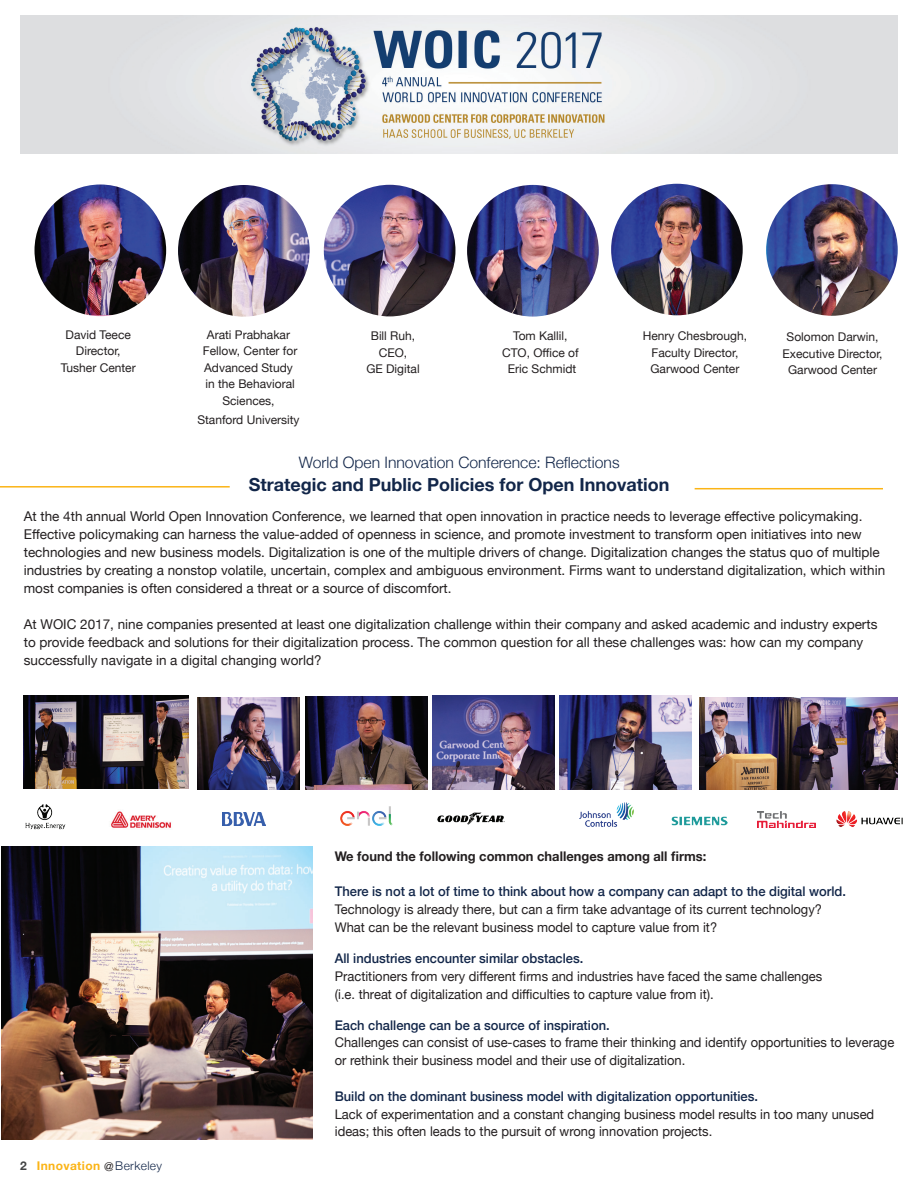
<style>
.page{position:relative;width:918px;height:1188px;background:#fff}
.page>*{position:absolute;margin:0;border:0;box-sizing:border-box;transform-origin:0 0}
.t1{font:700 18px "Helvetica Neue";color:#122649}
.t2{font:300 15.75px "Helvetica Neue";color:#122649}
.t3{font:13.5px/18px "Helvetica Neue";color:#231f20}
.t4{font:13.35px/17.7px "Helvetica Neue";color:#231f20}
.t5{font:500 13.35px "Helvetica Neue";color:#122649}
.t6{font:700 13.35px "Helvetica Neue";color:#231f20}
.t7{font:12px/16.5px "Helvetica Neue";color:#231f20;text-align:center}
.t8{font:700 12px "Helvetica Neue";letter-spacing:.03em;color:#fbb416}
.s1{color:#434445}
.s2{font-family:"Helvetica";font-weight:300;color:#231f20}
.s3{font-weight:300;color:#122649}
</style>
<div class="page">
<img style="left:20px;top:16px;width:878px;height:138px">
<img style="left:467px;top:185px;width:132px;height:132px;border-radius:66px">
<img style="left:178px;top:185px;width:132px;height:132px;border-radius:66px">
<img style="left:324px;top:185px;width:131px;height:131px;border-radius:66px">
<img style="left:611px;top:184px;width:132px;height:131px;border-radius:66px">
<img style="left:766px;top:184px;width:132px;height:132px;border-radius:66px">
<img style="left:34px;top:184px;width:132px;height:132px;border-radius:66px">
<hr style="left:695px;top:488px;width:223px;height:1px;background:#fbb416">
<hr style="left:0;top:486px;width:230px;height:2px;background:#fbb416">
<img style="left:24px;top:696px;width:165px;height:92px">
<img style="left:198px;top:697px;width:101px;height:93px">
<img style="left:306px;top:696px;width:121px;height:94px">
<img style="left:433px;top:696px;width:121px;height:94px">
<img style="left:559px;top:696px;width:132px;height:93px">
<img style="left:700px;top:697px;width:198px;height:93px">
<img style="left:2px;top:847px;width:311px;height:292px">
<img style="left:340px;top:806px;width:53px;height:19px">
<img style="left:111px;top:811px;width:60px;height:18px">
<img style="left:223px;top:812px;width:43px;height:13px">
<img style="left:437px;top:812px;width:68px;height:13px">
<img style="left:579px;top:802px;width:55px;height:25px">
<img style="left:672px;top:816px;width:56px;height:10px">
<img style="left:25px;top:804px;width:41px;height:26px">
<img style="left:757px;top:811px;width:58px;height:16px">
<img style="left:883px;top:488px;width:35px;height:1px">
<img style="left:836px;top:811px;width:67px;height:16px">
<p class="t7" style="left:61px;top:327px;width:76px">David Teece<br>Director,<br>Tusher Center</p>
<p class="t7" style="left:203px;top:327px;width:96px">Arati Prabhakar<br>Fellow, Center for<br>Advanced Study in the Behavioral<br>Sciences,</p>
<p class="t7" style="left:197px;top:412px;width:104px">Stanford University</p>
<p class="t7" style="left:366px;top:328px;width:55px">Bill Ruh,<br>CEO,<br>GE Digital</p>
<p class="t7" style="left:502px;top:328px;width:78px">Tom Kallil,<br>CTO, Office of<br>Eric Schmidt</p>
<p class="t7" style="left:643px;top:328px;width:106px">Henry Chesbrough,<br>Faculty Director,<br>Garwood Center</p>
<p class="t7" style="left:783px;top:330px;width:102px">Solomon Darwin,<br>Executive Director,<br>Garwood Center</p>
<p class="t2" style="left:299px;top:450px;width:322px">World Open Innovation Conference: Reflections</p>
<p class="t3" style="left:24px;top:508px;width:863px">At the 4th annual World Open Innovation Conference, we learned that open innovation in practice needs to leverage effective policymaking.<br>Effective policymaking can harness the value-added of openness in science, and promote investment to transform open initiatives into new technologies and new business models. Digitalization is one of the multiple drivers of change. Digitalization changes the status quo of multiple industries by creating a nonstop volatile, uncertain, complex and ambiguous environment. Firms want to understand digitalization, which within most companies is often considered a threat or a source of discomfort.</p>
<p class="t3" style="left:24px;top:616px;width:855px">At WOIC 2017, nine companies presented at least one digitalization challenge within their company and asked academic and industry experts to provide feedback and solutions for their digitalization process. The common question for all these challenges was: how can my company successfully navigate in a digital changing world?</p>
<h1 class="t1" style="left:249px;top:470px;width:422px">Strategic and Public Policies for Open Innovation</h1>
<p class="t8" style="left:20px;top:1157px;width:143px"><span class="s1">2</span> Innovation <span class="s2">@</span> <span class="s3">Berkeley</span></p>
<p class="t6" style="left:335px;top:846px;width:373px">We found the following common challenges among all firms:</p>
<p class="t5" style="left:335px;top:881px;width:513px">There is not a lot of time to think about how a company can adapt to the digital world.</p>
<p class="t4" style="left:335px;top:901px;width:489px">Technology is already there, but can a firm take advantage of its current technology?<br>What can be the relevant business model to capture value from it?</p>
<p class="t5" style="left:335px;top:948px;width:250px">All industries encounter similar obstacles.</p>
<p class="t4" style="left:335px;top:968px;width:489px">Practitioners from very different firms and industries have faced the same challenges (i.e. threat of digitalization and difficulties to capture value from it).</p>
<p class="t5" style="left:335px;top:1014px;width:276px">Each challenge can be a source of inspiration.</p>
<p class="t4" style="left:335px;top:1035px;width:561px">Challenges can consist of use-cases to frame their thinking and identify opportunities to leverage or rethink their business model and their use of digitalization.</p>
<p class="t5" style="left:335px;top:1085px;width:425px">Build on the dominant business model with digitalization opportunities.</p>
<p class="t4" style="left:335px;top:1106px;width:541px">Lack of experimentation and a constant changing business model results in too many unused ideas; this often leads to the pursuit of wrong innovation projects.</p>
</div>
